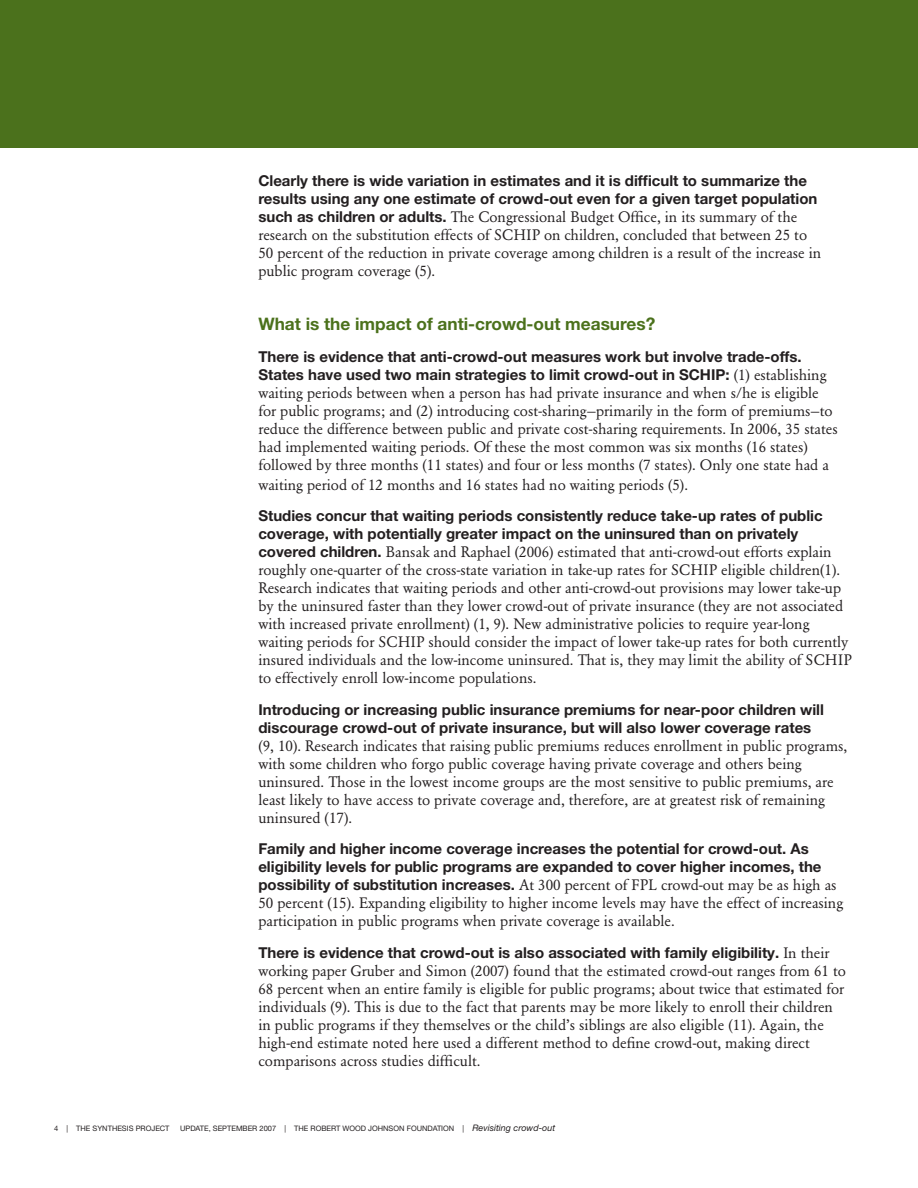
<style>
.page{position:relative;width:918px;height:1188px;background:#fff}
.page>*{position:absolute;margin:0;border:0;box-sizing:border-box;transform-origin:0 0}
.text{font:700 17.25px "Helvetica Neue LT Pro";color:#4b711c}
.text-2{font:15px/18px "Garamond BE";color:#231f20}
.t1{font:7.5px "Helvetica Neue LT Pro";color:#231f20}
.s1{font-family:"Helvetica Neue LT Pro";font-weight:700}
.s2{font-style:italic;font-size:9px}
</style>
<div class="page">
<div style="left:0;top:0;width:918px;height:148px;background:#4b711c"></div>
<p class="text-2" style="left:258px;top:172px;width:565px"><span class="s1">Clearly there is wide variation in estimates and it is difficult to summarize the results using any one estimate of crowd-out even for a given target population such as children or adults.</span> The Congressional Budget Office, in its summary of the research on the substitution effects of SCHIP on children, concluded that between 25 to 50 percent of the reduction in private coverage among children is a result of the increase in public program coverage (5).</p>
<p class="text" style="left:258px;top:313px;width:398px">What is the impact of anti-crowd-out measures?</p>
<p class="text-2" style="left:258px;top:348px;width:581px"><span class="s1">There is evidence that anti-crowd-out measures work but involve trade-offs.<br>States have used two main strategies to limit crowd-out in SCHIP:</span> (1) establishing waiting periods between when a person has had private insurance and when s/he is eligible for public programs; and (2) introducing cost-sharing—primarily in the form of premiums—to reduce the difference between public and private cost-sharing requirements. In 2006, 35 states had implemented waiting periods. Of these the most common was six months (16 states) followed by three months (11 states) and four or less months (7 states). Only one state had a</p>
<p class="text-2" style="left:258px;top:475px;width:431px">waiting period of 12 months and 16 states had no waiting periods (5).</p>
<p class="text-2" style="left:258px;top:507px;width:595px"><span class="s1">Studies concur that waiting periods consistently reduce take-up rates of public coverage, with potentially greater impact on the uninsured than on privately covered children.</span> Bansak and Raphael (2006) estimated that anti-crowd-out efforts explain roughly one-quarter of the cross-state variation in take-up rates for SCHIP eligible children(1).<br>Research indicates that waiting periods and other anti-crowd-out provisions may lower take-up by the uninsured faster than they lower crowd-out of private insurance (they are not associated with increased private enrollment) (1, 9). New administrative policies to require year-long waiting periods for SCHIP should consider the impact of lower take-up rates for both currently insured individuals and the low-income uninsured. That is, they may limit the ability of SCHIP to effectively enroll low-income populations.</p>
<p class="text-2" style="left:258px;top:700px;width:590px"><span class="s1">Introducing or increasing public insurance premiums for near-poor children will discourage crowd-out of private insurance, but will also lower coverage rates<br></span>(9, 10). Research indicates that raising public premiums reduces enrollment in public programs, with some children who forgo public coverage having private coverage and others being uninsured. Those in the lowest income groups are the most sensitive to public premiums, are least likely to have access to private coverage and, therefore, are at greatest risk of remaining uninsured (17).</p>
<p class="text-2" style="left:258px;top:840px;width:586px"><span class="s1">Family and higher income coverage increases the potential for crowd-out. As eligibility levels for public programs are expanded to cover higher incomes, the possibility of substitution increases.</span> At 300 percent of FPL crowd-out may be as high as 50 percent (15). Expanding eligibility to higher income levels may have the effect of increasing participation in public programs when private coverage is available.</p>
<p class="text-2" style="left:258px;top:943px;width:589px"><span class="s1">There is evidence that crowd-out is also associated with family eligibility.</span> In their working paper Gruber and Simon (2007) found that the estimated crowd-out ranges from 61 to 68 percent when an entire family is eligible for public programs; about twice that estimated for individuals (9). This is due to the fact that parents may be more likely to enroll their children in public programs if they themselves or the child’s siblings are also eligible (11). Again, the high-end estimate noted here used a different method to define crowd-out, making direct comparisons across studies difficult.</p>
<p class="t1" style="left:66px;top:1124px;width:105px">| THE SYNTHESIS PROJECT</p>
<p class="t1" style="left:180px;top:1124px;width:377px">UPDATE, SEPTEMBER 2007 | THE ROBERT WOOD JOHNSON FOUNDATION | <span class="s2">Revisiting crowd-out</span></p>
</div>
